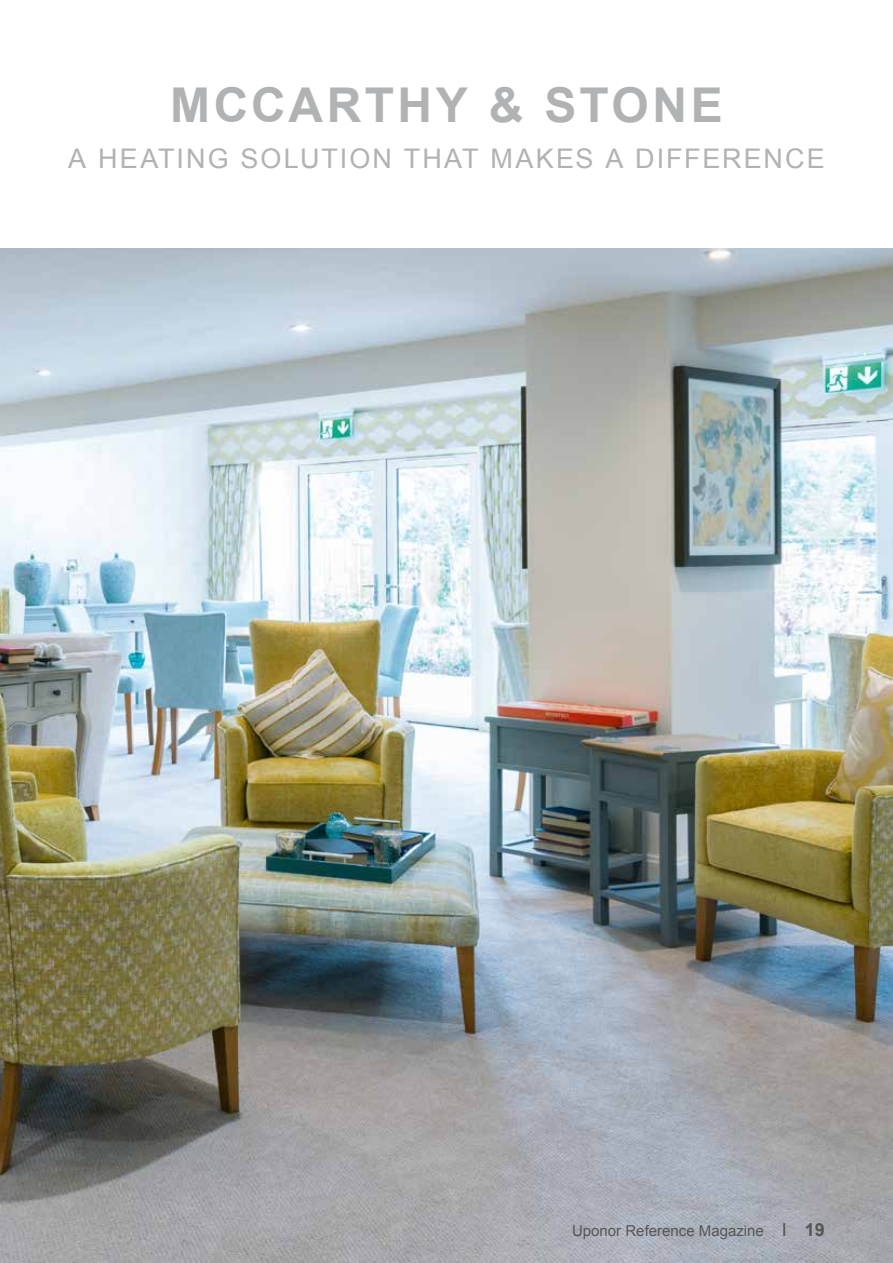
<style>
.page{position:relative;width:893px;height:1263px;background:#fff}
.page>*{position:absolute;margin:0;border:0;box-sizing:border-box;transform-origin:0 0}
.t1{font:700 48px "Arial";letter-spacing:.07em;color:#b1b2b3}
.t2{font:27px "Arial";letter-spacing:.075em;color:#b1b2b3}
.t3{font:15px "Arial";color:#565656}
.s1{font-size:18px}
.s2{font-weight:700;font-size:18px}
</style>
<div class="page">
<img style="left:0;top:248px;width:893px;height:1015px">
<h1 class="t1" style="left:170px;top:73px;width:554px">MCCARTHY &amp; STONE</h1>
<p class="t2" style="left:68px;top:140px;width:758px">A HEATING SOLUTION THAT MAKES A DIFFERENCE</p>
<p class="t3" style="left:572px;top:1221px;width:254px">Uponor Reference Magazine <span class="s1">I</span> <span class="s2">19</span></p>
</div>
